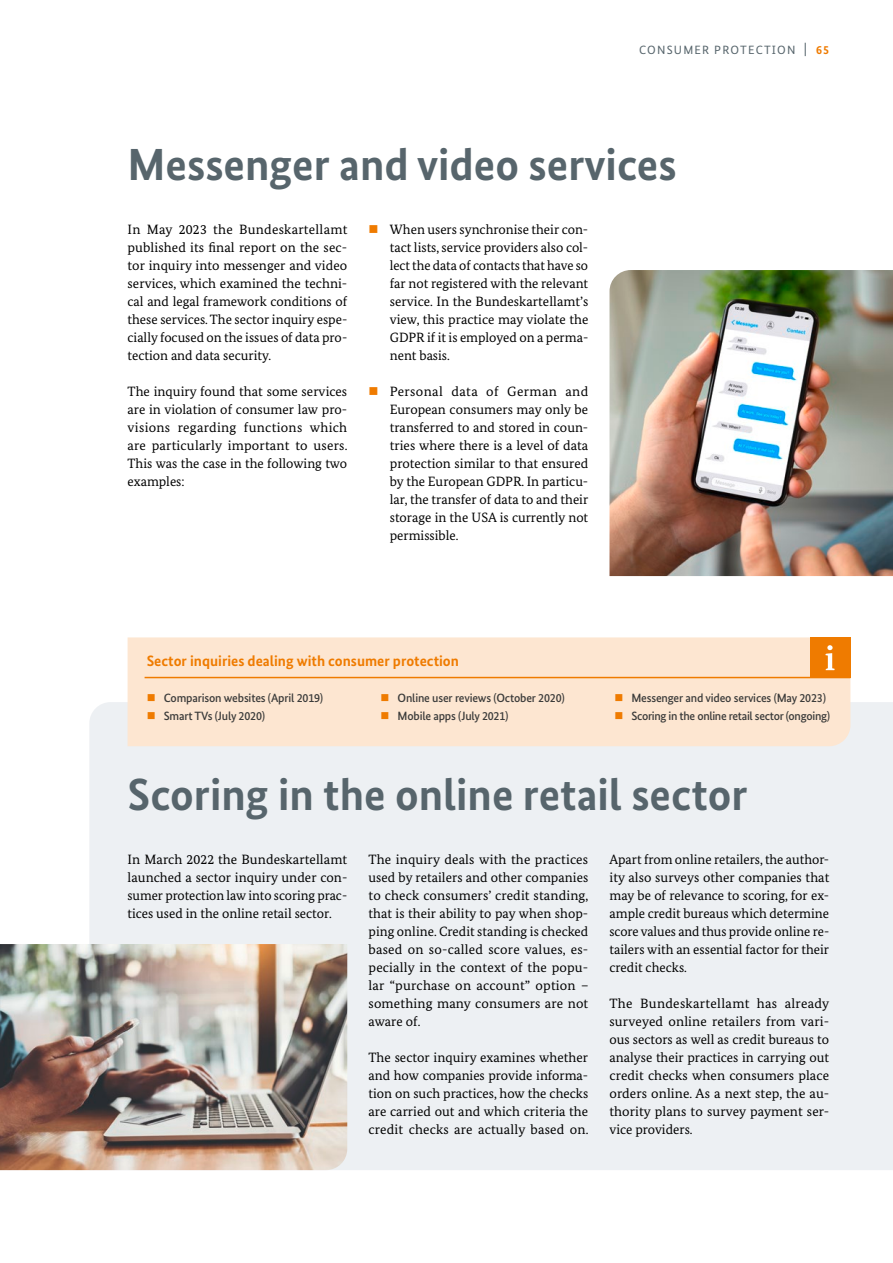
<style>
.page{position:relative;width:893px;height:1263px;background:#fff}
.page>*{position:absolute;margin:0;border:0;box-sizing:border-box;transform-origin:0 0}
.t1{font:700 45px "Bundes Sans";color:#57656c}
.t2{font:700 15px "Bundes Sans";color:#ef7b00}
.t3{font:13.5px/18px "Bundes Serif";color:#000;text-align:justify}
.t4{font:500 12px "Bundes Sans";letter-spacing:-.015em;color:#3b3b3a}
.t5{font:12px "Bundes Sans";letter-spacing:.1em;color:#57656c}
.s1{font-size:15px}
.s2{font-weight:700;color:#ef7b00}
.s3{color:#ef7b00}
</style>
<div class="page">
<div style="left:89px;top:702px;width:804px;height:468px;background:#edf0f3"></div>
<div style="left:128px;top:637px;width:722px;height:109px;background:#fde6d1"></div>
<hr style="left:145px;top:677px;width:705px;height:1px;background:#ef7b00">
<img style="left:609px;top:270px;width:284px;height:306px">
<div style="left:810px;top:637px;width:40px;height:41px;background:#ef7b00"></div>
<svg style="left:825px;top:645px;width:10px;height:25px"></svg>
<img style="left:0;top:944px;width:347px;height:226px">
<svg style="left:148px;top:694px;width:7px;height:7px"></svg>
<svg style="left:148px;top:712px;width:7px;height:7px"></svg>
<svg style="left:382px;top:694px;width:6px;height:7px"></svg>
<svg style="left:382px;top:712px;width:6px;height:7px"></svg>
<svg style="left:615px;top:694px;width:7px;height:7px"></svg>
<svg style="left:615px;top:712px;width:7px;height:7px"></svg>
<p class="t5" style="left:639px;top:43px;width:192px">CONSUMER PROTECTION <span class="s1">|</span> <span class="s2">65</span></p>
<h2 class="t1" style="left:128px;top:137px;width:551px">Messenger and video services</h2>
<p class="t3" style="left:128px;top:220px;width:221px">In May 2023 the Bundeskartellamt published its final report on the sec&shy;tor inquiry into messenger and video services, which examined the techni&shy;cal and legal framework conditions of these services. The sector inquiry espe&shy;cially focused on the issues of data pro&shy;tection and data security.</p>
<p class="t3" style="left:128px;top:382px;width:221px">The inquiry found that some services are in violation of consumer law pro&shy;visions regarding functions which are particularly important to users.<br>This was the case in the following two examples:</p>
<p class="t3" style="left:390px;top:220px;width:200px;text-indent:-21px"><span class="s3">▪</span> When users synchronise their con&shy;tact lists, service providers also col&shy;lect the data of contacts that have so far not registered with the relevant service. In the Bundeskartellamt’s view, this practice may violate the GDPR if it is employed on a perma&shy;nent basis.</p>
<p class="t3" style="left:390px;top:382px;width:200px;text-indent:-21px"><span class="s3">▪</span> Personal data of German and Euro pean consumers may only be transferred to and stored in coun&shy;tries where there is a level of data protection similar to that ensured by the European GDPR. In particu&shy;lar, the transfer of data to and their storage in the USA is currently not permissible.</p>
<h3 class="t2" style="left:147px;top:652px;width:314px">Sector inquiries dealing with consumer protection</h3>
<p class="t4" style="left:147px;top:691px;width:178px"><span class="s3">▪</span> Comparison websites (April 2019)</p>
<p class="t4" style="left:147px;top:709px;width:120px"><span class="s3">▪</span> Smart TVs (July 2020)</p>
<p class="t4" style="left:381px;top:691px;width:186px"><span class="s3">▪</span> Online user reviews (October 2020)</p>
<p class="t4" style="left:381px;top:709px;width:130px"><span class="s3">▪</span> Mobile apps (July 2021)</p>
<p class="t4" style="left:614px;top:691px;width:213px"><span class="s3">▪</span> Messenger and video services (May 2023)</p>
<p class="t4" style="left:614px;top:709px;width:217px"><span class="s3">▪</span> Scoring in the online retail sector (ongoing)</p>
<h2 class="t1" style="left:128px;top:767px;width:622px">Scoring in the online retail sector</h2>
<p class="t3" style="left:128px;top:850px;width:221px">In March 2022 the Bundeskartell amt launched a sector inquiry under con&shy;sumer protection law into scoring prac&shy;tices used in the online retail sector.</p>
<p class="t3" style="left:369px;top:850px;width:222px">The inquiry deals with the practices used by retailers and other companies to check consumers’ credit standing, that is their ability to pay when shop&shy;ping online. Credit standing is checked based on so-called score values, es&shy;pecially in the context of the popu&shy;lar “purchase on account” option – something many consumers are not aware of.</p>
<p class="t3" style="left:369px;top:1048px;width:221px">The sector inquiry examines whether and how companies provide informa&shy;tion on such practices, how the checks are carried out and which criteria the credit checks are actually based on.</p>
<p class="t3" style="left:609px;top:850px;width:221px">Apart from online retailers, the author&shy;ity also surveys other companies that may be of relevance to scoring, for ex&shy;ample credit bureaus which determine score values and thus provide online re&shy;tailers with an essential factor for their credit checks.</p>
<p class="t3" style="left:609px;top:994px;width:221px">The Bundeskartellamt has already surveyed online retailers from vari&shy;ous sectors as well as credit bureaus to analyse their practices in carrying out credit checks when consumers place orders online. As a next step, the au&shy;thority plans to survey payment ser&shy;vice providers.</p>
</div>
